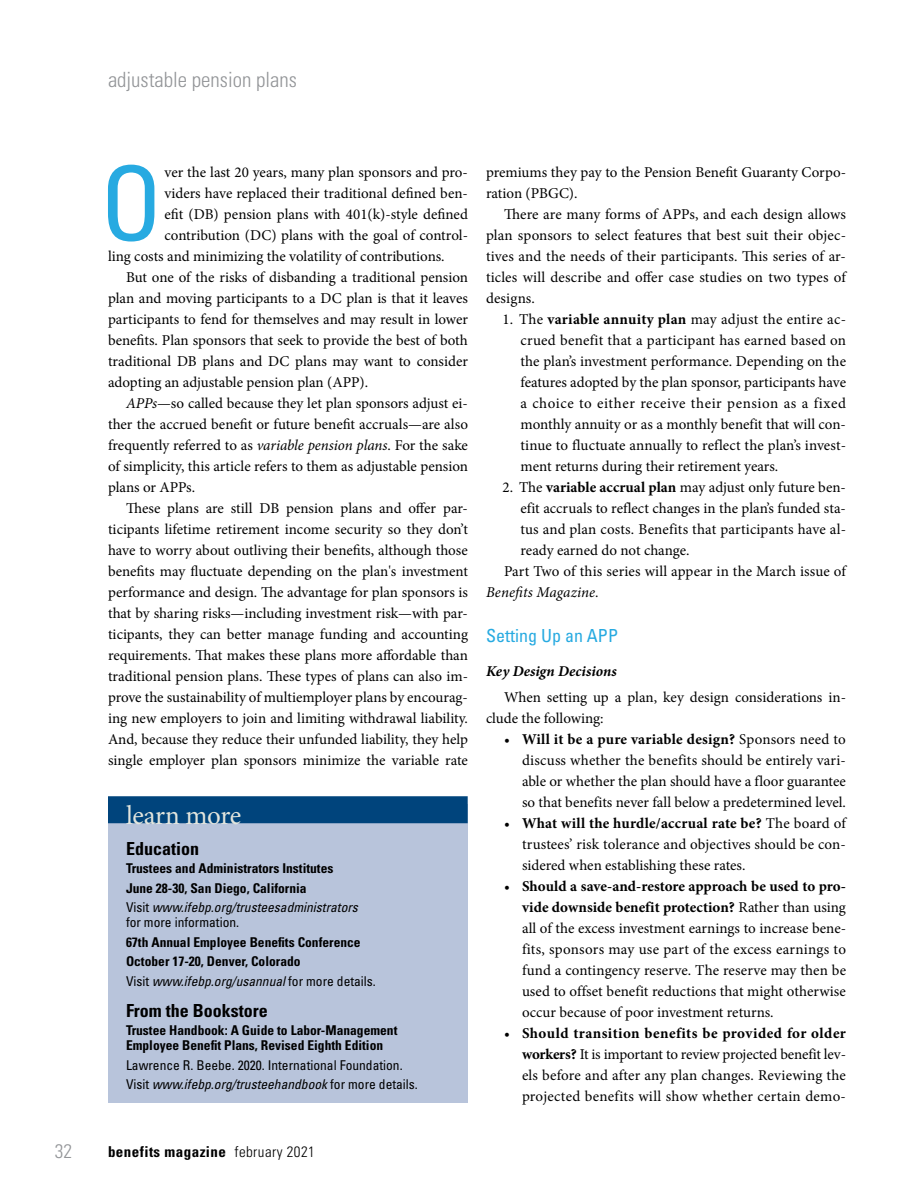
<style>
.page{position:relative;width:918px;height:1188px;background:#fff}
.page>*{position:absolute;margin:0;border:0;box-sizing:border-box;transform-origin:0 0}
.t1{font:condensed 102.3px "Univers LT Std";color:#27aae1}
.t2{font:27px "Minion Pro";letter-spacing:-.015em;color:#e2e5dd}
.t3{font:300 condensed 21px "Univers LT Std";color:#939598}
.t4{font:300 condensed 19.5px "Univers LT Std";color:#939598}
.t5{font:700 condensed 18px "Univers LT Std";color:#000}
.t6{font:condensed 18px "Univers LT Std";color:#27aae1}
.t7{font:15px/21px "Minion Pro";color:#000;text-align:justify}
.t8{font:700 condensed 15px "Univers LT Std";letter-spacing:.03em;color:#000}
.t9{font:italic 700 15px "Minion Pro";letter-spacing:.005em;color:#000}
.t10{font:italic 15px "Minion Pro";letter-spacing:.01em;color:#000}
.t11{font:700 condensed 13.5px/19.5px "Univers LT Std";color:#000}
.t12{font:condensed 13.5px/19.5px "Univers LT Std";color:#000}
.s1{font-style:italic}
.s2{font-weight:400}
.s3{font-weight:400;font-style:italic}
.s4{font-weight:300}
.s5{font-weight:700}
</style>
<div class="page">
<div style="left:108px;top:804px;width:360px;height:298px;background:#b8c4db"></div>
<div style="left:108px;top:796px;width:360px;height:27px;background:#00447c"></div>
<h3 class="t3" style="left:108px;top:67px;width:190px">adjustable pension plans</h3>
<h1 class="t1" style="left:100px;top:139px;width:64px">O</h1>
<p class="t7" style="left:165px;top:162px;width:305px">ver the last 20 years, many plan sponsors and pro-</p>
<p class="t7" style="left:165px;top:183px;width:305px">viders have replaced their traditional defined ben-</p>
<p class="t7" style="left:165px;top:204px;width:305px">efit (DB) pension plans with 401(k)-style defined</p>
<p class="t7" style="left:165px;top:225px;width:305px">contribution (DC) plans with the goal of control-</p>
<p class="t7" style="left:108px;top:246px;width:338px">ling costs and minimizing the volatility of contributions.</p>
<p class="t7" style="left:126px;top:267px;width:344px">But one of the risks of disbanding a traditional pension</p>
<p class="t7" style="left:108px;top:288px;width:361px">plan and moving participants to a DC plan is that it leaves</p>
<p class="t7" style="left:108px;top:309px;width:362px">participants to fend for themselves and may result in lower</p>
<p class="t7" style="left:108px;top:330px;width:361px">benefits. Plan sponsors that seek to provide the best of both</p>
<p class="t7" style="left:108px;top:351px;width:361px">traditional DB plans and DC plans may want to consider</p>
<p class="t7" style="left:108px;top:372px;width:262px">adopting an adjustable pension plan (APP).</p>
<p class="t7" style="left:126px;top:393px;width:343px"><span class="s1">APPs</span>—so called because they let plan sponsors adjust ei-</p>
<p class="t7" style="left:108px;top:414px;width:361px">ther the accrued benefit or future benefit accruals—are also</p>
<p class="t7" style="left:108px;top:435px;width:362px">frequently referred to as <span class="s1">variable pension plans</span>. For the sake</p>
<p class="t7" style="left:108px;top:456px;width:362px">of simplicity, this article refers to them as adjustable pension</p>
<p class="t7" style="left:108px;top:477px;width:89px">plans or APPs.</p>
<p class="t7" style="left:126px;top:498px;width:344px">These plans are still DB pension plans and offer par-</p>
<p class="t7" style="left:108px;top:519px;width:362px">ticipants lifetime retirement income security so they don’t</p>
<p class="t7" style="left:108px;top:540px;width:361px">have to worry about outliving their benefits, although those</p>
<p class="t7" style="left:108px;top:561px;width:361px">benefits may fluctuate depending on the plan's investment</p>
<p class="t7" style="left:108px;top:582px;width:362px">performance and design. The advantage for plan sponsors is</p>
<p class="t7" style="left:108px;top:603px;width:361px">that by sharing risks—including investment risk—with par-</p>
<p class="t7" style="left:108px;top:624px;width:362px">ticipants, they can better manage funding and accounting</p>
<p class="t7" style="left:108px;top:645px;width:361px">requirements. That makes these plans more affordable than</p>
<p class="t7" style="left:108px;top:666px;width:362px">traditional pension plans. These types of plans can also im-</p>
<p class="t7" style="left:108px;top:687px;width:361px">prove the sustainability of multiemployer plans by encourag-</p>
<p class="t7" style="left:108px;top:708px;width:362px">ing new employers to join and limiting withdrawal liability.</p>
<p class="t7" style="left:108px;top:729px;width:361px">And, because they reduce their unfunded liability, they help</p>
<p class="t7" style="left:108px;top:750px;width:361px">single employer plan sponsors minimize the variable rate</p>
<h2 class="t2" style="left:126px;top:797px;width:117px">learn more</h2>
<p class="t5" style="left:126px;top:838px;width:75px">Education</p>
<p class="t11" style="left:126px;top:859px;width:233px">Trustees and Administrators Institutes<br>June 28-30, San Diego, California<br><span class="s2">Visit</span> <span class="s3">www.ifebp.org/trusteesadministrators</span></p>
<p class="t12" style="left:126px;top:912px;width:115px">for more information.</p>
<p class="t11" style="left:126px;top:932px;width:251px">67th Annual Employee Benefits Conference<br>October 17-20, Denver, Colorado<br><span class="s2">Visit</span> <span class="s3">www.ifebp.org/usannual</span> <span class="s2">for more details.</span></p>
<p class="t5" style="left:126px;top:1000px;width:143px">From the Bookstore</p>
<p class="t11" style="left:126px;top:1023px;width:273px;line-height:15px">Trustee Handbook: A Guide to Labor-Management<br>Employee Benefit Plans, Revised Eighth Edition</p>
<p class="t12" style="left:126px;top:1055px;width:293px">Lawrence R. Beebe. 2020. International Foundation.<br>Visit <span class="s1">www.ifebp.org/trusteehandbook</span> for more details.</p>
<h3 class="t4" style="left:55px;top:1139px;width:19px">32</h3>
<p class="t8" style="left:108px;top:1143px;width:208px">benefits magazine <span class="s4">february 2021</span></p>
<p class="t7" style="left:486px;top:162px;width:362px">premiums they pay to the Pension Benefit Guaranty Corpo&shy;ration (PBGC).</p>
<p class="t7" style="left:486px;top:204px;width:362px;text-indent:18px">There are many forms of APPs, and each design allows plan sponsors to select features that best suit their objec&shy;tives and the needs of their participants. This series of ar&shy;ticles will describe and offer case studies on two types of designs.</p>
<p class="t7" style="left:521px;top:309px;width:327px;text-indent:-18px">1. The <span class="s5">variable annuity plan</span> may adjust the entire ac&shy;crued benefit that a participant has earned based on the plan’s investment performance. Depending on the features adopted by the plan sponsor, participants have a choice to either receive their pension as a fixed monthly annuity or as a monthly benefit that will con&shy;tinue to fluctuate annually to reflect the plan’s invest&shy;ment returns during their retirement years.</p>
<p class="t7" style="left:503px;top:477px;width:345px">2. The <span class="s5">variable accrual plan</span> may adjust only future ben-</p>
<p class="t7" style="left:521px;top:498px;width:327px">efit accruals to reflect changes in the plan’s funded sta-</p>
<p class="t7" style="left:521px;top:519px;width:327px">tus and plan costs. Benefits that participants have al-</p>
<p class="t7" style="left:521px;top:540px;width:170px">ready earned do not change.</p>
<p class="t7" style="left:504px;top:561px;width:343px">Part Two of this series will appear in the March issue of</p>
<p class="t10" style="left:486px;top:582px;width:114px">Benefits Magazine.</p>
<p class="t6" style="left:486px;top:624px;width:134px">Setting Up an APP</p>
<p class="t9" style="left:486px;top:661px;width:132px">Key Design Decisions</p>
<p class="t7" style="left:486px;top:687px;width:362px;text-indent:18px">When setting up a plan, key design considerations in&shy;clude the following:</p>
<p class="t7" style="left:522px;top:729px;width:325px;text-indent:-18px">• <span class="s5">Will it be a pure variable design?</span> Sponsors need to discuss whether the benefits should be entirely vari&shy;able or whether the plan should have a floor guarantee so that benefits never fall below a predetermined level.</p>
<p class="t7" style="left:522px;top:813px;width:326px;text-indent:-18px">• <span class="s5">What will the hurdle/accrual rate be?</span> The board of trustees’ risk tolerance and objectives should be con&shy;sidered when establishing these rates.</p>
<p class="t7" style="left:522px;top:876px;width:326px;text-indent:-18px">• <span class="s5">Should a save-and-restore approach be used to pro&shy;vide downside benefit protection?</span> Rather than using all of the excess investment earnings to increase bene&shy;fits, sponsors may use part of the excess earnings to fund a contingency reserve. The reserve may then be used to offset benefit reductions that might otherwise occur because of poor investment returns.</p>
<p class="t7" style="left:522px;top:1023px;width:326px;text-indent:-18px">• <span class="s5">Should transition benefits be provided for older workers?</span> It is important to review projected benefit lev&shy;els before and after any plan changes. Reviewing the projected benefits will show whether certain demo-</p>
</div>
